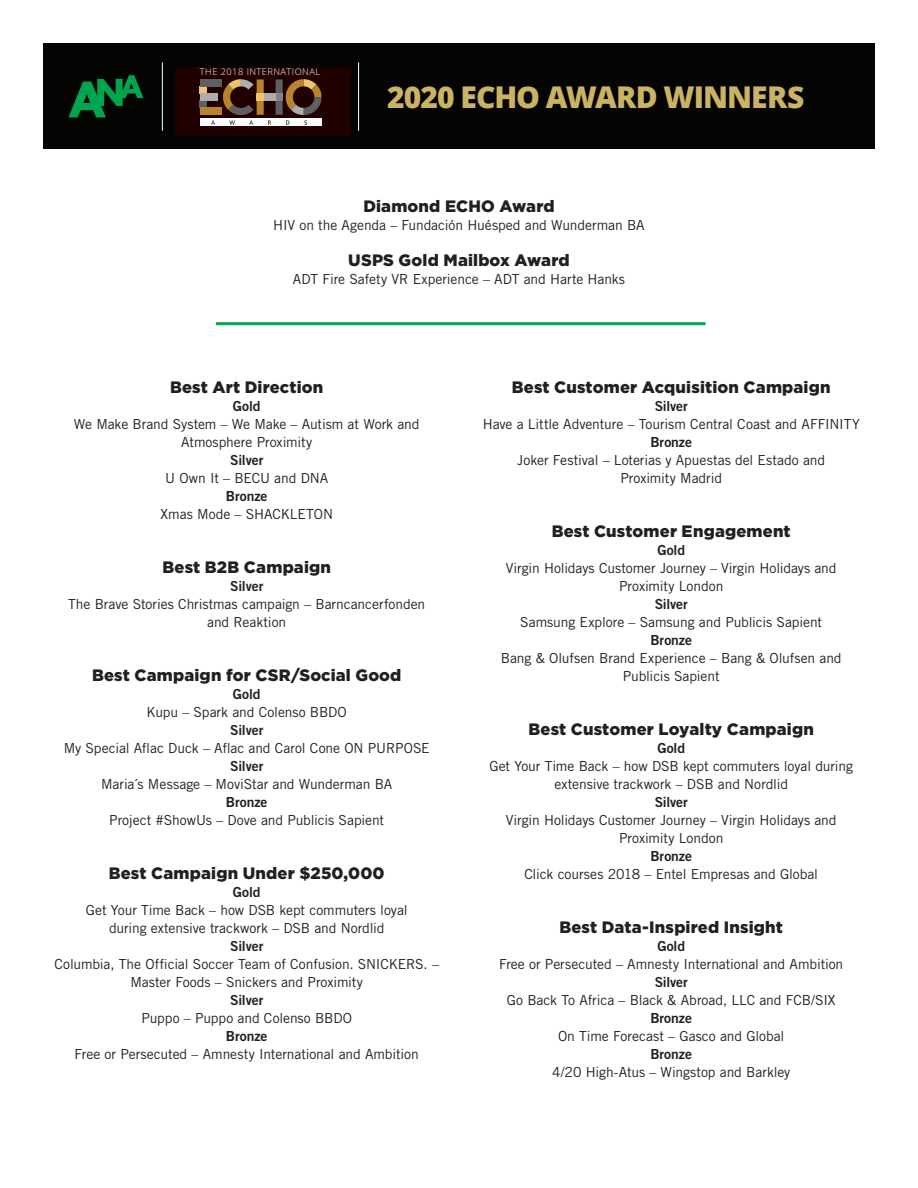
<style>
.page{position:relative;width:918px;height:1188px;background:#fff}
.page>*{position:absolute;margin:0;border:0;box-sizing:border-box;transform-origin:0 0}
.t1{font:800 30px "Open Sans";letter-spacing:-.035em;color:#cab362}
.t2{font:900 16.5px "Gotham";letter-spacing:.01em;color:#231f20}
.t3{font:13.8px/18px "Trade Gothic LT Std";letter-spacing:-.005em;color:#231f20;text-align:center}
.t4{font:13.8px "Trade Gothic LT Std Bd 2";letter-spacing:-.005em;color:#231f20}
.t5{font:300 9.3px "Open Sans";letter-spacing:.05em;color:#fff}
</style>
<div class="page">
<div style="left:43px;top:43px;width:832px;height:106px;background:#040503"></div>
<svg style="left:68px;top:75px;width:75px;height:42px"></svg>
<hr style="left:216px;top:322px;width:490px;height:3px;background:#00a54f">
<hr style="left:358px;top:62px;width:1px;height:69px;background:#fff">
<hr style="left:162px;top:62px;width:1px;height:69px;background:#fff">
<div style="left:176px;top:68px;width:175px;height:68px;background:#200000"></div>
<div style="left:200px;top:119px;width:122px;height:7px;background:#fff"></div>
<div style="left:200px;top:86px;width:7px;height:8px;background:#f1c36a"></div>
<div style="left:200px;top:101px;width:7px;height:7px;background:#5f5f62"></div>
<div style="left:200px;top:94px;width:18px;height:7px;background:#abacab"></div>
<div style="left:200px;top:108px;width:21px;height:7px;background:#b7842c"></div>
<svg style="left:211px;top:120px;width:4px;height:5px"></svg>
<svg style="left:223px;top:79px;width:99px;height:46px"></svg>
<div style="left:200px;top:79px;width:21px;height:7px;background:#5f5f62"></div>
<p class="t5" style="left:200px;top:65px;width:122px">THE 2018 INTERNATIONAL</p>
<h1 class="t1" style="left:387px;top:74px;width:419px">2020 ECHO AWARD WINNERS</h1>
<p class="t2" style="left:363px;top:195px;width:193px">Diamond ECHO Award</p>
<p class="t3" style="left:273px;top:216px;width:373px">HIV on the Agenda – Fundación Huésped and Wunderman BA</p>
<p class="t2" style="left:348px;top:249px;width:223px">USPS Gold Mailbox Award</p>
<p class="t3" style="left:293px;top:270px;width:334px">ADT Fire Safety VR Experience – ADT and Harte Hanks</p>
<p class="t2" style="left:170px;top:376px;width:155px">Best Art Direction</p>
<p class="t4" style="left:233px;top:398px;width:29px">Gold</p>
<p class="t3" style="left:74px;top:415px;width:347px">We Make Brand System – We Make – Autism at Work and<br>Atmosphere Proximity</p>
<p class="t4" style="left:230px;top:452px;width:35px">Silver</p>
<p class="t3" style="left:165px;top:469px;width:165px">U Own It – BECU and DNA</p>
<p class="t4" style="left:226px;top:487px;width:43px">Bronze</p>
<p class="t3" style="left:160px;top:505px;width:174px">Xmas Mode – SHACKLETON</p>
<p class="t2" style="left:163px;top:556px;width:170px">Best B2B Campaign</p>
<p class="t4" style="left:230px;top:578px;width:35px">Silver</p>
<p class="t3" style="left:68px;top:595px;width:359px">The Brave Stories Christmas campaign – Barncancerfonden and Reaktion</p>
<p class="t2" style="left:92px;top:664px;width:311px">Best Campaign for CSR/Social Good</p>
<p class="t4" style="left:233px;top:686px;width:29px">Gold</p>
<p class="t3" style="left:147px;top:703px;width:202px">Kupu – Spark and Colenso BBDO</p>
<p class="t4" style="left:230px;top:722px;width:35px">Silver</p>
<p class="t3" style="left:64px;top:739px;width:368px">My Special Aflac Duck – Aflac and Carol Cone ON PURPOSE</p>
<p class="t4" style="left:230px;top:758px;width:35px">Silver</p>
<p class="t3" style="left:101px;top:775px;width:293px">Maria´s Message – MoviStar and Wunderman BA</p>
<p class="t4" style="left:226px;top:793px;width:43px">Bronze</p>
<p class="t3" style="left:109px;top:811px;width:277px">Project #ShowUs – Dove and Publicis Sapient</p>
<p class="t2" style="left:109px;top:862px;width:277px">Best Campaign Under $250,000</p>
<p class="t4" style="left:233px;top:884px;width:29px">Gold</p>
<p class="t3" style="left:86px;top:901px;width:323px">Get Your Time Back – how DSB kept commuters loyal during extensive trackwork – DSB and Nordlid</p>
<p class="t4" style="left:230px;top:938px;width:35px">Silver</p>
<p class="t3" style="left:55px;top:955px;width:386px">Columbia, The Official Soccer Team of Confusion. SNICKERS. –<br>Master Foods – Snickers and Proximity</p>
<p class="t4" style="left:230px;top:991px;width:35px">Silver</p>
<p class="t3" style="left:141px;top:1009px;width:212px">Puppo – Puppo and Colenso BBDO</p>
<p class="t4" style="left:226px;top:1027px;width:43px">Bronze</p>
<p class="t3" style="left:75px;top:1045px;width:346px">Free or Persecuted – Amnesty International and Ambition</p>
<p class="t2" style="left:512px;top:376px;width:320px">Best Customer Acquisition Campaign</p>
<p class="t4" style="left:655px;top:398px;width:35px">Silver</p>
<p class="t3" style="left:483px;top:415px;width:378px">Have a Little Adventure – Tourism Central Coast and AFFINITY</p>
<p class="t4" style="left:650px;top:434px;width:43px">Bronze</p>
<p class="t3" style="left:517px;top:451px;width:309px">Joker Festival – Loterias y Apuestas del Estado and<br>Proximity Madrid</p>
<p class="t2" style="left:552px;top:520px;width:241px">Best Customer Engagement</p>
<p class="t4" style="left:657px;top:542px;width:29px">Gold</p>
<p class="t3" style="left:506px;top:559px;width:332px">Virgin Holidays Customer Journey – Virgin Holidays and<br>Proximity London</p>
<p class="t4" style="left:655px;top:596px;width:35px">Silver</p>
<p class="t3" style="left:520px;top:613px;width:303px">Samsung Explore – Samsung and Publicis Sapient</p>
<p class="t4" style="left:650px;top:631px;width:43px">Bronze</p>
<p class="t3" style="left:501px;top:649px;width:342px">Bang &amp; Olufsen Brand Experience – Bang &amp; Olufsen and<br>Publicis Sapient</p>
<p class="t2" style="left:529px;top:718px;width:287px">Best Customer Loyalty Campaign</p>
<p class="t4" style="left:657px;top:740px;width:29px">Gold</p>
<p class="t3" style="left:489px;top:757px;width:365px">Get Your Time Back – how DSB kept commuters loyal during extensive trackwork – DSB and Nordlid</p>
<p class="t4" style="left:655px;top:794px;width:35px">Silver</p>
<p class="t3" style="left:506px;top:811px;width:332px">Virgin Holidays Customer Journey – Virgin Holidays and<br>Proximity London</p>
<p class="t4" style="left:650px;top:847px;width:43px">Bronze</p>
<p class="t3" style="left:524px;top:865px;width:295px">Click courses 2018 – Entel Empresas and Global</p>
<p class="t2" style="left:559px;top:916px;width:225px">Best Data-Inspired Insight</p>
<p class="t4" style="left:657px;top:938px;width:29px">Gold</p>
<p class="t3" style="left:499px;top:955px;width:346px">Free or Persecuted – Amnesty International and Ambition</p>
<p class="t4" style="left:655px;top:974px;width:35px">Silver</p>
<p class="t3" style="left:507px;top:991px;width:330px">Go Back To Africa – Black &amp; Abroad, LLC and FCB/SIX</p>
<p class="t4" style="left:650px;top:1010px;width:43px">Bronze</p>
<p class="t3" style="left:558px;top:1027px;width:228px">On Time Forecast – Gasco and Global</p>
<p class="t4" style="left:650px;top:1045px;width:43px">Bronze</p>
<p class="t3" style="left:552px;top:1063px;width:240px">4/20 High-Atus – Wingstop and Barkley</p>
</div>
